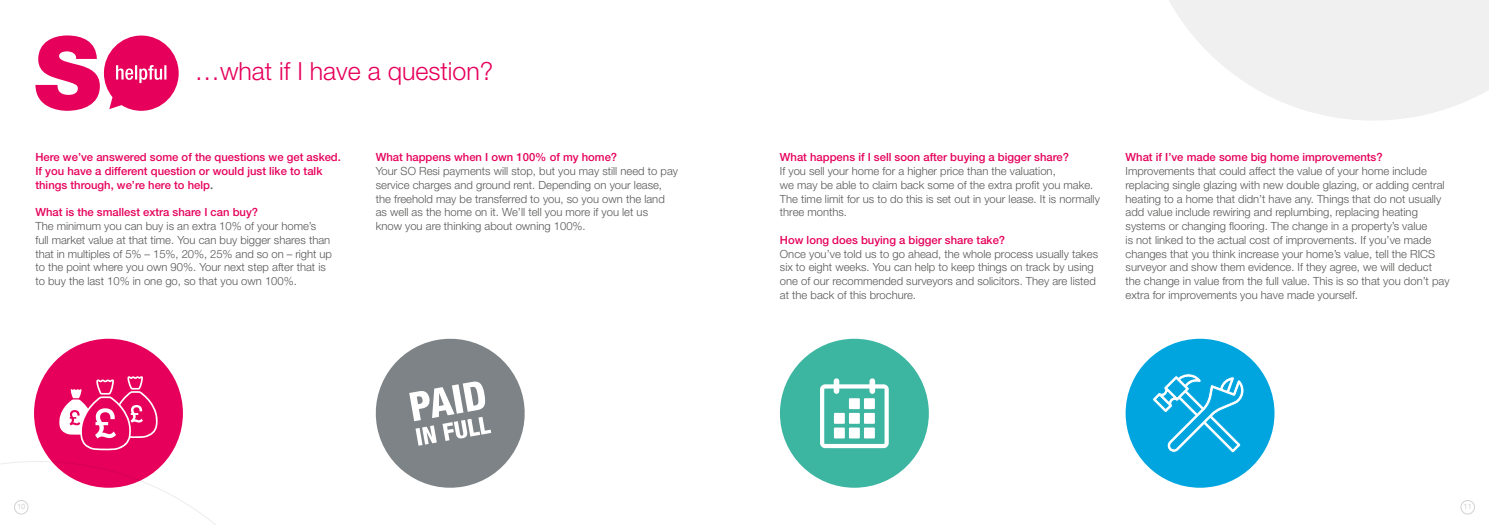
<style>
.page{position:relative;width:1489px;height:525px;background:#fff}
.page>*{position:absolute;margin:0;border:0;box-sizing:border-box;transform-origin:0 0}
.t1{font:300 25px "Helvetica Neue";color:#e6005b}
.t2{font:300 11.25px/13.8px "Helvetica Neue";color:#575756}
.t3{font:500 11.25px/13.8px "Helvetica Neue";color:#e6005b}
.t4{font:7.5px "Helvetica Neue";color:#d2d2d2}
.s1{color:#575756}
</style>
<div class="page">
<svg style="left:35px;top:35px;width:144px;height:76px"></svg>
<div style="left:1460px;top:500px;width:14px;height:14px;border:1px solid #d2d2d2;border-radius:50%"></div>
<div style="left:780px;top:338px;width:148px;height:149px;background:#3cb5a1;border-radius:50%"></div>
<svg style="left:820px;top:378px;width:68px;height:70px"></svg>
<div style="left:848px;top:398px;width:11px;height:11px;background:#fff"></div>
<div style="left:34px;top:338px;width:149px;height:149px;background:#e6005b;border-radius:50%"></div>
<svg style="left:59px;top:376px;width:99px;height:74px"></svg>
<svg style="left:1px;top:461px;width:214px;height:63px"></svg>
<svg style="left:1169px;top:0;width:319px;height:120px;fill:#f0f0f0"></svg>
<svg style="left:375px;top:338px;width:150px;height:150px"></svg>
<div style="left:1125px;top:338px;width:149px;height:149px;background:#00a5df;border-radius:50%"></div>
<svg style="left:1152px;top:373px;width:92px;height:80px"></svg>
<h1 class="t1" style="left:195px;top:56px;width:300px">…what if I have a question?</h1>
<p class="t3" style="left:35px;top:150px;width:307px">Here we’ve answered some of the questions we get asked.<br>If you have a different question or would just like to talk things through, we’re here to help<span class="s1">.</span></p>
<p class="t3" style="left:35px;top:205px;width:224px">What is the smallest extra share I can buy?</p>
<p class="t2" style="left:35px;top:219px;width:298px">The minimum you can buy is an extra 10% of your home’s full market value at that time. You can buy bigger shares than that in multiples of 5% – 15%, 20%, 25% and so on – right up to the point where you own 90%. Your next step after that is to buy the last 10% in one go, so that you own 100%.</p>
<p class="t3" style="left:376px;top:150px;width:243px">What happens when I own 100% of my home?</p>
<p class="t2" style="left:376px;top:164px;width:304px">Your SO Resi payments will stop, but you may still need to pay service charges and ground rent. Depending on your lease, the freehold may be transferred to you, so you own the land as well as the home on it. We’ll tell you more if you let us<br>know you are thinking about owning 100%.</p>
<p class="t4" style="left:17px;top:501px;width:10px">10</p>
<p class="t3" style="left:780px;top:150px;width:290px">What happens if I sell soon after buying a bigger share?</p>
<p class="t2" style="left:780px;top:164px;width:321px">If you sell your home for a higher price than the valuation,<br>we may be able to claim back some of the extra profit you make.<br>The time limit for us to do this is set out in your lease. It is normally three months.</p>
<p class="t3" style="left:780px;top:233px;width:227px">How long does buying a bigger share take?</p>
<p class="t2" style="left:780px;top:246px;width:320px">Once you’ve told us to go ahead, the whole process usually takes six to eight weeks. You can help to keep things on track by using one of our recommended surveyors and solicitors. They are listed at the back of this brochure.</p>
<p class="t3" style="left:1125px;top:150px;width:258px">What if I’ve made some big home improvements?</p>
<p class="t2" style="left:1125px;top:164px;width:325px">Improvements that could affect the value of your home include replacing single glazing with new double glazing, or adding central heating to a home that didn’t have any. Things that do not usually add value include rewiring and replumbing, replacing heating systems or changing flooring. The change in a property’s value<br>is not linked to the actual cost of improvements. If you’ve made changes that you think increase your home’s value, tell the RICS surveyor and show them evidence. If they agree, we will deduct the change in value from the full value. This is so that you don’t pay extra for improvements you have made yourself.</p>
<p class="t4" style="left:1463px;top:501px;width:10px">11</p>
</div>
